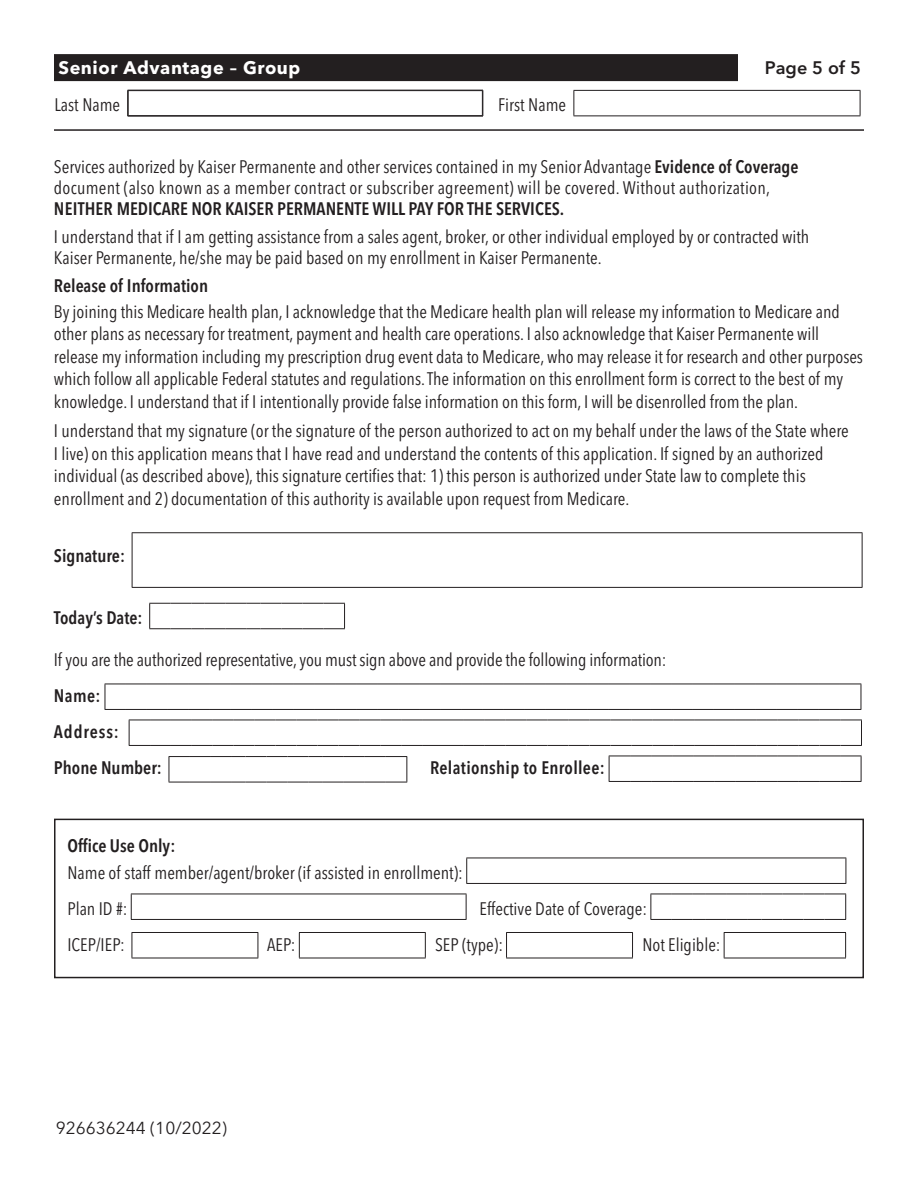
<style>
.page{position:relative;width:918px;height:1188px;background:#fff}
.page>*{position:absolute;margin:0;border:0;box-sizing:border-box;transform-origin:0 0}
.t1{font:condensed 18px/22.5px "Avenir Next LT Pro";color:#231f20}
.t2{font:600 condensed 18px "Avenir Next LT Pro";color:#231f20}
.t3{font:700 18px "Avenir Next LT Pro";letter-spacing:.03em;color:#fff}
.t4{font:600 18px "Avenir Next LT Pro";color:#231f20}
.t5{font:600 condensed 18px "Avenir Next LT Pro";letter-spacing:.05em;color:#231f20}
.t6{font:17.25px "Avenir Next LT Pro";color:#231f20}
.s1{font-weight:600}
</style>
<div class="page">
<hr style="left:54px;top:129px;width:810px;height:2px;background:#231f20">
<hr style="left:724px;top:958px;width:122px;height:1px;background:#231f20">
<svg style="left:845px;top:933px;width:1px;height:25px"></svg>
<svg style="left:724px;top:933px;width:1px;height:25px"></svg>
<hr style="left:724px;top:932px;width:122px;height:1px;background:#231f20">
<hr style="left:506px;top:958px;width:127px;height:1px;background:#231f20">
<svg style="left:632px;top:933px;width:1px;height:25px"></svg>
<svg style="left:506px;top:933px;width:1px;height:25px"></svg>
<hr style="left:506px;top:932px;width:127px;height:1px;background:#231f20">
<hr style="left:299px;top:958px;width:127px;height:1px;background:#231f20">
<svg style="left:425px;top:933px;width:1px;height:25px"></svg>
<svg style="left:299px;top:933px;width:1px;height:25px"></svg>
<hr style="left:299px;top:932px;width:127px;height:1px;background:#231f20">
<hr style="left:132px;top:958px;width:126px;height:1px;background:#231f20">
<svg style="left:258px;top:933px;width:1px;height:25px"></svg>
<svg style="left:132px;top:933px;width:1px;height:25px"></svg>
<hr style="left:132px;top:932px;width:126px;height:1px;background:#231f20">
<svg style="left:609px;top:756px;width:253px;height:26px"></svg>
<svg style="left:169px;top:756px;width:238px;height:27px"></svg>
<svg style="left:129px;top:720px;width:733px;height:26px"></svg>
<svg style="left:105px;top:684px;width:757px;height:26px"></svg>
<svg style="left:149px;top:603px;width:196px;height:26px"></svg>
<hr style="left:132px;top:587px;width:731px;height:1px;background:#231f20">
<hr style="left:862px;top:533px;width:1px;height:54px;background:#231f20">
<hr style="left:132px;top:533px;width:1px;height:54px;background:#231f20">
<hr style="left:132px;top:532px;width:731px;height:1px;background:#231f20">
<div style="left:54px;top:54px;width:684px;height:27px;background:#231f20"></div>
<hr style="left:128px;top:90px;width:355px;height:1px;background:#231f20">
<svg style="left:127px;top:90px;width:2px;height:26px"></svg>
<svg style="left:482px;top:90px;width:2px;height:26px"></svg>
<hr style="left:128px;top:115px;width:355px;height:1px;background:#231f20">
<hr style="left:128px;top:116px;width:355px;height:1px;background:#231f20">
<hr style="left:573px;top:90px;width:287px;height:1px;background:#231f20">
<svg style="left:573px;top:91px;width:1px;height:25px"></svg>
<svg style="left:860px;top:91px;width:1px;height:25px"></svg>
<hr style="left:573px;top:116px;width:287px;height:1px;background:#231f20">
<hr style="left:466px;top:858px;width:380px;height:1px;background:#231f20">
<svg style="left:466px;top:858px;width:1px;height:25px"></svg>
<svg style="left:846px;top:858px;width:1px;height:25px"></svg>
<hr style="left:466px;top:883px;width:380px;height:1px;background:#231f20">
<hr style="left:131px;top:894px;width:336px;height:1px;background:#231f20">
<svg style="left:131px;top:894px;width:1px;height:25px"></svg>
<svg style="left:466px;top:894px;width:1px;height:25px"></svg>
<hr style="left:131px;top:919px;width:336px;height:1px;background:#231f20">
<svg style="left:650px;top:894px;width:196px;height:26px"></svg>
<div style="left:54px;top:819px;width:810px;height:159px;border:2px solid #231f20"></div>
<p class="t3" style="left:59px;top:56px;width:243px">Senior Advantage – Group</p>
<p class="t4" style="left:765px;top:56px;width:98px">Page 5 of 5</p>
<p class="t1" style="left:54px;top:93px;width:67px">Last Name</p>
<p class="t1" style="left:498px;top:93px;width:70px">First Name</p>
<p class="t1" style="left:54px;top:157px;width:746px;line-height:21px">Services authorized by Kaiser Permanente and other services contained in my Senior Advantage <span class="s1">Evidence of Coverage </span>document (also known as a member contract or subscriber agreement) will be covered. Without authorization,<br><span class="s1">NEITHER MEDICARE NOR KAISER PERMANENTE WILL PAY FOR THE SERVICES.</span></p>
<p class="t1" style="left:54px;top:226px;width:757px;line-height:21px">I understand that if I am getting assistance from a sales agent, broker, or other individual employed by or contracted with<br>Kaiser Permanente, he/she may be paid based on my enrollment in Kaiser Permanente.</p>
<h4 class="t2" style="left:54px;top:275px;width:156px">Release of Information</h4>
<p class="t1" style="left:54px;top:300px;width:811px">By joining this Medicare health plan, I acknowledge that the Medicare health plan will release my information to Medicare and other plans as necessary for treatment, payment and health care operations. I also acknowledge that Kaiser Permanente will release my information including my prescription drug event data to Medicare, who may release it for research and other purposes which follow all applicable Federal statutes and regulations.The information on this enrollment form is correct to the best of my knowledge. I understand that if I intentionally provide false information on this form, I will be disenrolled from the plan.</p>
<p class="t1" style="left:54px;top:420px;width:796px">I understand that my signature (or the signature of the person authorized to act on my behalf under the laws of the State where I live) on this application means that I have read and understand the contents of this application. If signed by an authorized individual (as described above), this signature certifies that: 1) this person is authorized under State law to complete this enrollment and 2) documentation of this authority is available upon request from Medicare.</p>
<p class="t2" style="left:54px;top:545px;width:73px">Signature:</p>
<p class="t2" style="left:54px;top:607px;width:90px">Today’s Date:</p>
<p class="t1" style="left:54px;top:648px;width:614px">If you are the authorized representative, you must sign above and provide the following information:</p>
<p class="t2" style="left:54px;top:685px;width:48px">Name:</p>
<p class="t5" style="left:54px;top:721px;width:67px">Address:</p>
<p class="t2" style="left:54px;top:757px;width:109px">Phone Number:</p>
<p class="t2" style="left:430px;top:757px;width:176px">Relationship to Enrollee:</p>
<p class="t2" style="left:67px;top:835px;width:109px">Office Use Only:</p>
<p class="t1" style="left:67px;top:861px;width:397px">Name of staff member/agent/broker (if assisted in enrollment):</p>
<p class="t1" style="left:67px;top:897px;width:62px">Plan ID #:</p>
<p class="t1" style="left:480px;top:897px;width:169px">Effective Date of Coverage:</p>
<p class="t1" style="left:67px;top:933px;width:59px">ICEP/IEP:</p>
<p class="t1" style="left:267px;top:933px;width:30px">AEP:</p>
<p class="t1" style="left:435px;top:933px;width:69px">SEP (type):</p>
<p class="t1" style="left:642px;top:933px;width:80px">Not Eligible:</p>
<p class="t6" style="left:56px;top:1117px;width:173px">926636244 (10/2022)</p>
</div>
